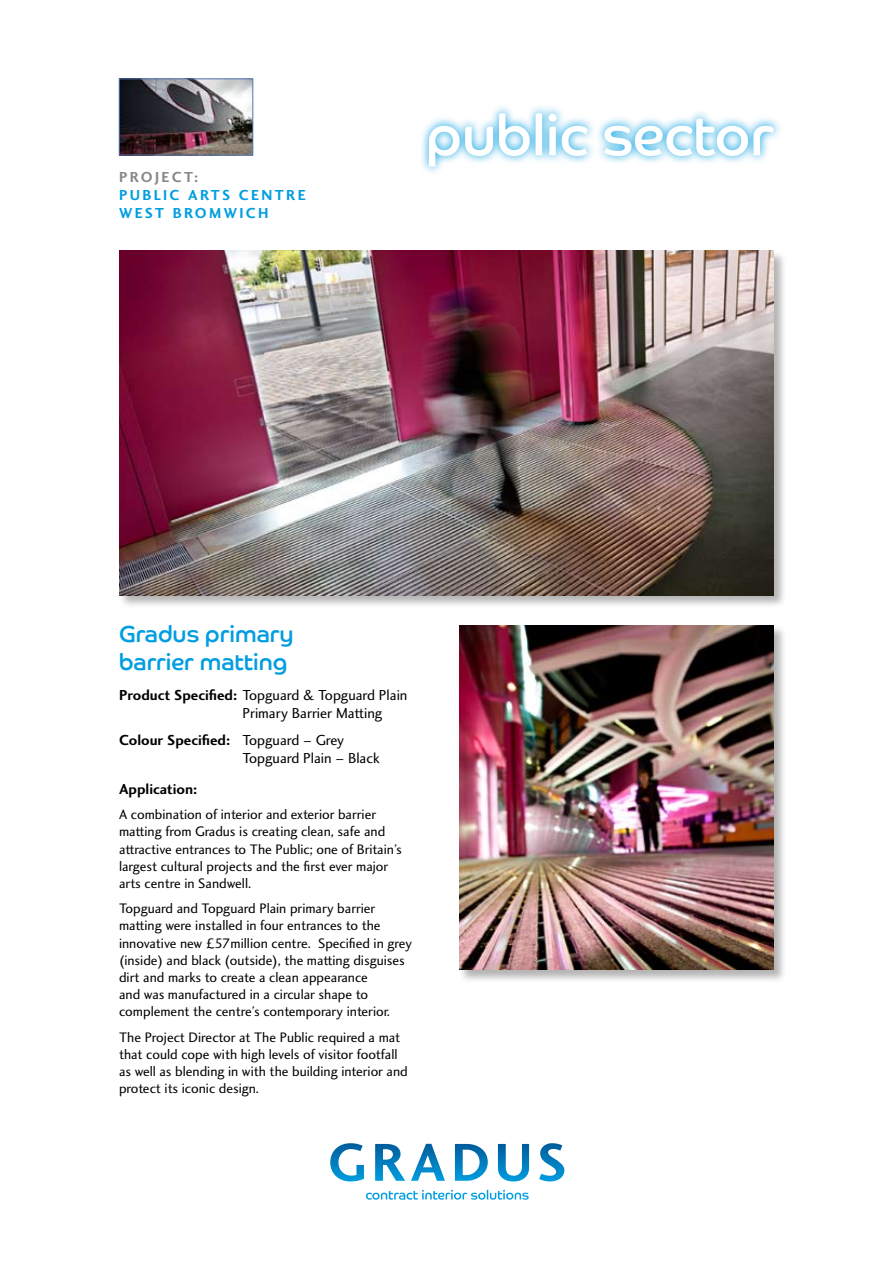
<style>
.page{position:relative;width:893px;height:1263px;background:#fff}
.page>*{position:absolute;margin:0;border:0;box-sizing:border-box;transform-origin:0 0}
.t1{font:57px "Co Headline";color:#fff}
.t2{font:23.25px/27.9px "Co Headline";color:#009ee0}
.t3{font:15px/18px "Charlotte Sans Book Plain";color:#000}
.t4{font:15px "Charlotte Sans Bold Plain";color:#000}
.t5{font:15px/18px "Charlotte Sans Bold Plain";letter-spacing:.16em;color:#009ee0}
.t6{font:15px "Charlotte Sans Bold Plain";letter-spacing:.16em;color:#87888a}
.t7{font:14.25px/17.1px "Charlotte Sans Book Plain";color:#000}
.s1{font-family:"Charlotte Sans Bold Plain"}
.s2{font-family:"Charlotte Sans Book Plain"}
</style>
<div class="page">
<svg style="left:330px;top:1143px;width:34px;height:38px"></svg>
<svg style="left:375px;top:1144px;width:30px;height:37px"></svg>
<svg style="left:411px;top:1144px;width:34px;height:37px"></svg>
<svg style="left:455px;top:1144px;width:33px;height:37px"></svg>
<svg style="left:498px;top:1144px;width:31px;height:37px"></svg>
<svg style="left:539px;top:1143px;width:25px;height:38px"></svg>
<svg style="left:366px;top:1190px;width:163px;height:10px"></svg>
<img style="left:121px;top:81px;width:130px;height:72px">
<div style="left:119px;top:79px;width:134px;height:76px;border:1px solid #5476b4"></div>
<div style="left:458px;top:624px;width:330px;height:359px;background:#000;opacity:.3"></div>
<img style="left:459px;top:625px;width:315px;height:344px">
<div style="left:118px;top:250px;width:670px;height:359px;background:#000;opacity:.3"></div>
<img style="left:119px;top:251px;width:655px;height:344px">
<svg style="left:421px;top:107px;width:359px;height:66px"></svg>
<p class="t6" style="left:119px;top:169px;width:81px">PROJECT:</p>
<p class="t5" style="left:119px;top:186px;width:188px">PUBLIC ARTS CENTRE<br>WEST BROMWICH</p>
<h1 class="t1" style="left:426px;top:101px;width:349px">public sector</h1>
<h2 class="t2" style="left:119px;top:620px;width:176px">Gradus primary barrier matting</h2>
<p class="t3" style="left:242px;top:686px;width:167px;text-indent:-123px"><span class="s1">Product Specified:</span> Topguard &amp; Topguard Plain<br>Primary Barrier Matting</p>
<p class="t4" style="left:119px;top:731px;width:227px">Colour Specified: <span class="s2">Topguard – Grey</span></p>
<p class="t3" style="left:242px;top:749px;width:139px">Topguard Plain – Black</p>
<p class="t4" style="left:119px;top:780px;width:80px">Application:</p>
<p class="t7" style="left:119px;top:806px;width:284px">A combination of interior and exterior barrier matting from Gradus is creating clean, safe and attractive entrances to The Public; one of Britain’s largest cultural projects and the first ever major arts centre in Sandwell.</p>
<p class="t7" style="left:119px;top:900px;width:294px">Topguard and Topguard Plain primary barrier matting were installed in four entrances to the innovative new £57million centre. Specified in grey (inside) and black (outside), the matting disguises dirt and marks to create a clean appearance<br>and was manufactured in a circular shape to complement the centre’s contemporary interior.</p>
<p class="t7" style="left:119px;top:1028px;width:290px">The Project Director at The Public required a mat that could cope with high levels of visitor footfall as well as blending in with the building interior and protect its iconic design.</p>
</div>
